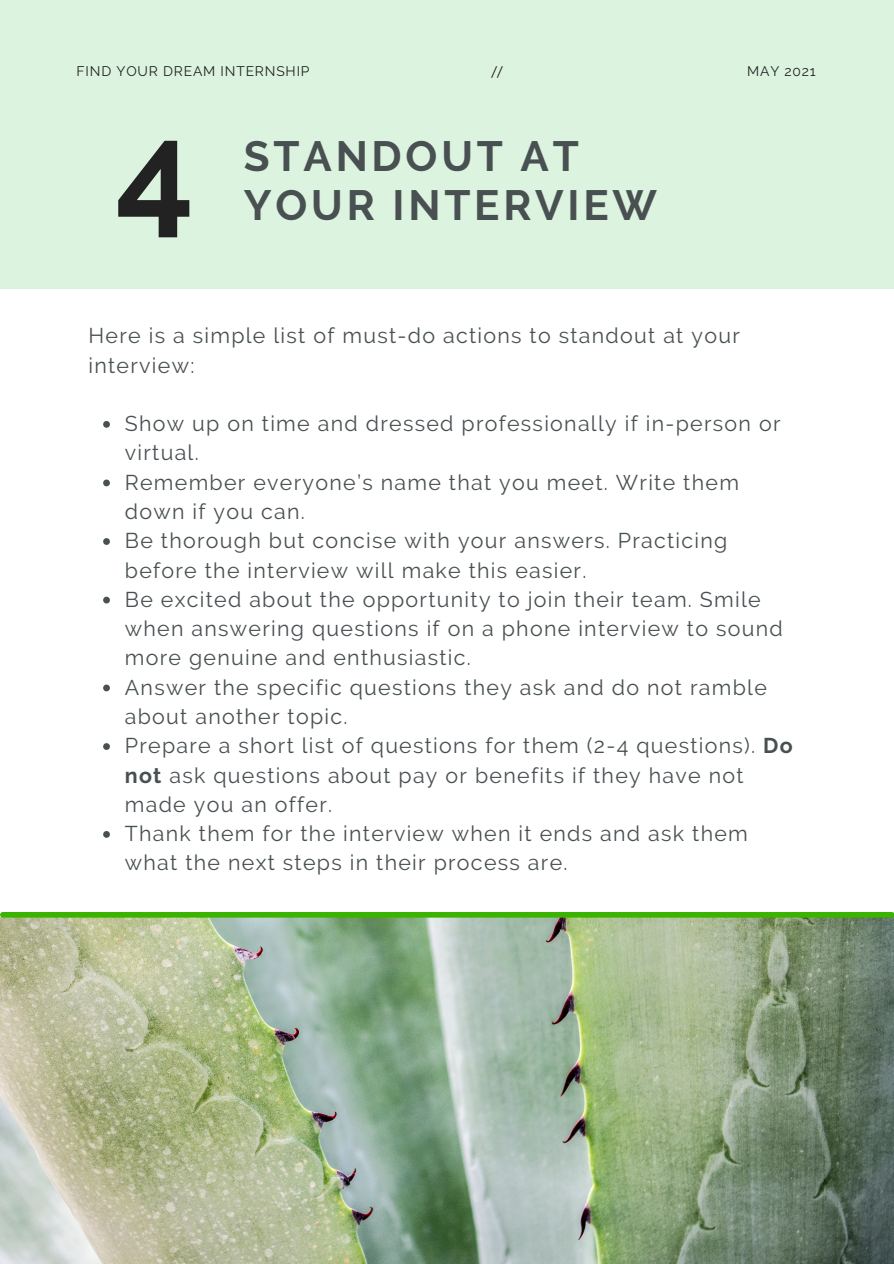
<style>
.page{position:relative;width:894px;height:1264px;background:#fff}
.page>*{position:absolute;margin:0;border:0;box-sizing:border-box;transform-origin:0 0}
.t1{font:700 138.3px "Raleway";color:#222}
.t2{font:700 42.15px "Raleway";letter-spacing:.09em;color:#495052}
.t3{font:21.3px/29.2px "Raleway";letter-spacing:.06em;color:#495052}
.t4{font:13.8px "Raleway";letter-spacing:.06em;color:#222}
.t5{font:13.8px "PT Sans";color:#222}
.s1{font-weight:700}
</style>
<div class="page">
<div style="left:0;top:0;width:893px;height:289px;background:#dcf4df"></div>
<img style="left:0;top:917px;width:893px;height:346px">
<svg style="left:103px;top:421px;width:7px;height:7px"></svg>
<svg style="left:103px;top:479px;width:7px;height:7px"></svg>
<svg style="left:103px;top:538px;width:7px;height:7px"></svg>
<svg style="left:103px;top:596px;width:7px;height:7px"></svg>
<svg style="left:103px;top:684px;width:7px;height:7px"></svg>
<svg style="left:103px;top:743px;width:7px;height:7px"></svg>
<svg style="left:103px;top:831px;width:7px;height:6px"></svg>
<div style="left:3px;top:912px;width:888px;height:5px;background:#3ab400"></div>
<p class="t4" style="left:77px;top:63px;width:234px">FIND YOUR DREAM INTERNSHIP</p>
<p class="t5" style="left:491px;top:62px;width:12px">//</p>
<p class="t4" style="left:747px;top:63px;width:70px">MAY 2021</p>
<p class="t1" style="left:115px;top:90px;width:80px">4</p>
<p class="t2" style="left:244px;top:131px;width:336px">STANDOUT AT</p>
<p class="t2" style="left:244px;top:180px;width:414px">YOUR INTERVIEW</p>
<p class="t3" style="left:88px;top:321px;width:652px">Here is a simple list of must-do actions to standout at your interview:</p>
<p class="t3" style="left:125px;top:409px;width:657px">Show up on time and dressed professionally if in-person or virtual.</p>
<p class="t3" style="left:125px;top:467px;width:615px">Remember everyone’s name that you meet. Write them down if you can.</p>
<p class="t3" style="left:125px;top:526px;width:604px">Be thorough but concise with your answers. Practicing before the interview will make this easier.</p>
<p class="t3" style="left:125px;top:584px;width:659px">Be excited about the opportunity to join their team. Smile when answering questions if on a phone interview to sound more genuine and enthusiastic.</p>
<p class="t3" style="left:125px;top:672px;width:643px">Answer the specific questions they ask and do not ramble about another topic.</p>
<p class="t3" style="left:125px;top:731px;width:669px">Prepare a short list of questions for them (2-4 questions). <span class="s1">Do not</span> ask questions about pay or benefits if they have not made you an offer.</p>
<p class="t3" style="left:125px;top:819px;width:624px">Thank them for the interview when it ends and ask them what the next steps in their process are.</p>
</div>
